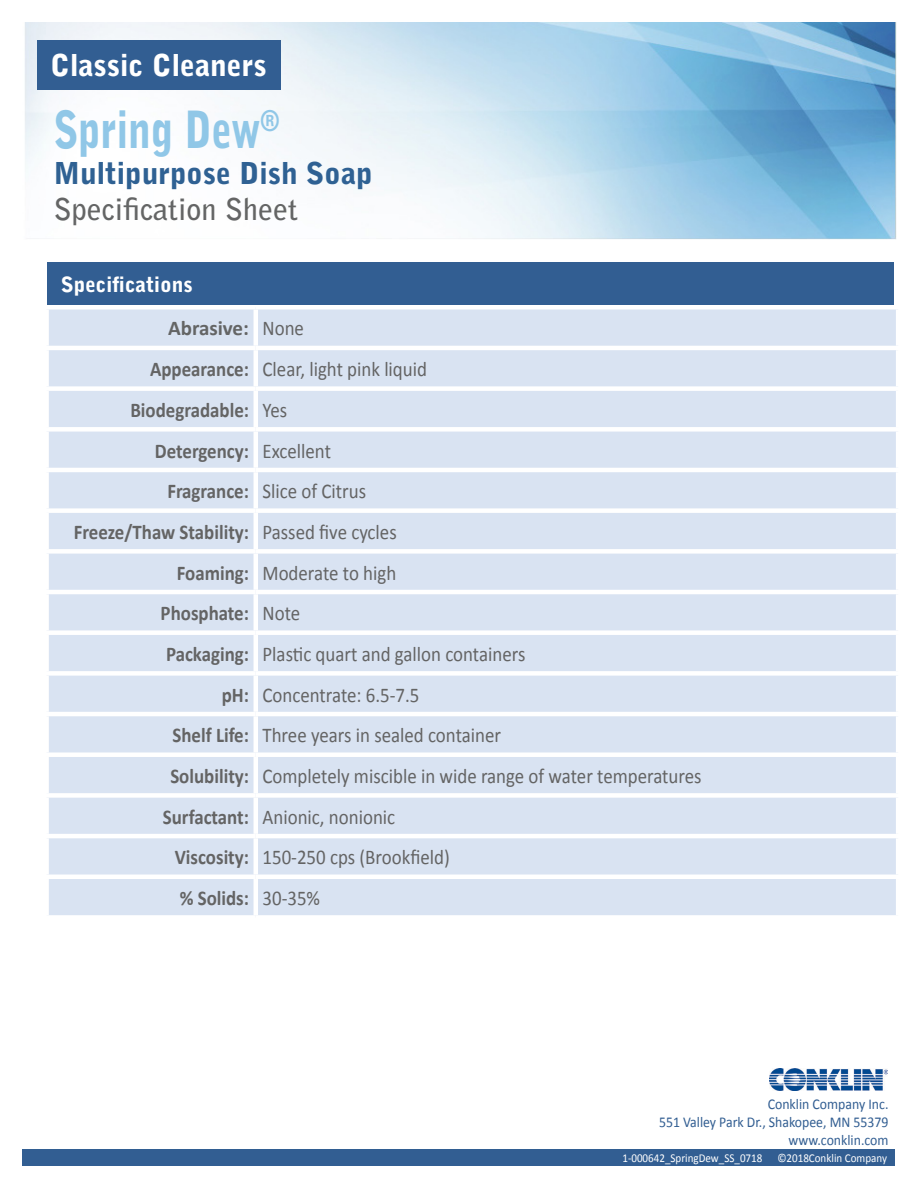
<style>
.page{position:relative;width:918px;height:1188px;background:#fff}
.page>*{position:absolute;margin:0;border:0;box-sizing:border-box;transform-origin:0 0}
.t1{font:900 51px "Bell Gothic Std";color:#90c7e7;scale:.8 1}
.t2{font:900 30px "Bell Gothic Std";color:#2f6193}
.t3{font:700 30px "Bell Gothic Std";color:#646565}
.t4{font:900 30px "Bell Gothic Std";color:#fff}
.t5{font:21px "Calibri";color:#646464;scale:.9 1}
.t6{font:700 21px "Calibri";color:#646464;scale:.9 1}
.t7{font:900 21px "Bell Gothic Std";color:#fff}
.t8{font:700 21px "Calibri";color:#646565}
.t9{font:15px "Calibri";color:#325e92;scale:.92 1}
.t10{font:12px "Calibri";color:#fff;scale:.92 1}
</style>
<div class="page">
<img style="left:25px;top:23px;width:871px;height:216px">
<div style="left:22px;top:1149px;width:873px;height:17px;background:#325e92"></div>
<div style="left:37px;top:40px;width:243px;height:50px;background:#325e92"></div>
<img style="left:769px;top:1069px;width:118px;height:22px">
<div style="left:47px;top:262px;width:847px;height:43px;background:#325e92"></div>
<div style="left:49px;top:310px;width:847px;height:76px;background:#d9e3f2"></div>
<div style="left:49px;top:391px;width:847px;height:77px;background:#d9e3f2"></div>
<div style="left:49px;top:472px;width:847px;height:443px;background:#d9e3f2"></div>
<div style="left:49px;top:554px;width:847px;height:36px;background:#d9e3f2"></div>
<hr style="left:254px;top:310px;width:4px;height:36px;background:#fff">
<hr style="left:44px;top:346px;width:212px;height:4px;background:#fff">
<hr style="left:256px;top:346px;width:644px;height:4px;background:#fff">
<hr style="left:254px;top:350px;width:4px;height:36px;background:#fff">
<hr style="left:254px;top:391px;width:4px;height:36px;background:#fff">
<div style="left:44px;top:427px;width:212px;height:5px;background:#fff"></div>
<div style="left:256px;top:427px;width:644px;height:5px;background:#fff"></div>
<hr style="left:254px;top:432px;width:4px;height:36px;background:#fff">
<hr style="left:254px;top:472px;width:4px;height:36px;background:#fff">
<div style="left:44px;top:508px;width:212px;height:5px;background:#fff"></div>
<div style="left:256px;top:508px;width:644px;height:5px;background:#fff"></div>
<hr style="left:254px;top:513px;width:4px;height:36px;background:#fff">
<div style="left:44px;top:549px;width:212px;height:5px;background:#fff"></div>
<div style="left:256px;top:549px;width:644px;height:5px;background:#fff"></div>
<hr style="left:254px;top:554px;width:4px;height:36px;background:#fff">
<hr style="left:44px;top:590px;width:212px;height:4px;background:#fff">
<hr style="left:256px;top:590px;width:644px;height:4px;background:#fff">
<hr style="left:254px;top:594px;width:4px;height:36px;background:#fff">
<div style="left:44px;top:630px;width:212px;height:5px;background:#fff"></div>
<div style="left:256px;top:630px;width:644px;height:5px;background:#fff"></div>
<hr style="left:254px;top:635px;width:4px;height:36px;background:#fff">
<div style="left:44px;top:671px;width:212px;height:5px;background:#fff"></div>
<div style="left:256px;top:671px;width:644px;height:5px;background:#fff"></div>
<hr style="left:254px;top:676px;width:4px;height:36px;background:#fff">
<hr style="left:44px;top:712px;width:212px;height:4px;background:#fff">
<hr style="left:256px;top:712px;width:644px;height:4px;background:#fff">
<hr style="left:254px;top:716px;width:4px;height:36px;background:#fff">
<div style="left:44px;top:752px;width:212px;height:5px;background:#fff"></div>
<div style="left:256px;top:752px;width:644px;height:5px;background:#fff"></div>
<hr style="left:254px;top:757px;width:4px;height:36px;background:#fff">
<div style="left:44px;top:793px;width:212px;height:5px;background:#fff"></div>
<div style="left:256px;top:793px;width:644px;height:5px;background:#fff"></div>
<hr style="left:254px;top:798px;width:4px;height:36px;background:#fff">
<hr style="left:44px;top:834px;width:212px;height:4px;background:#fff">
<hr style="left:256px;top:834px;width:644px;height:4px;background:#fff">
<hr style="left:254px;top:838px;width:4px;height:37px;background:#fff">
<hr style="left:44px;top:875px;width:212px;height:4px;background:#fff">
<hr style="left:256px;top:875px;width:644px;height:4px;background:#fff">
<hr style="left:254px;top:879px;width:4px;height:36px;background:#fff">
<p class="t4" style="left:50px;top:48px;width:218px">Classic Cleaners</p>
<p class="t1" style="left:53px;top:100px;width:284px">Spring Dew<sup>®</sup></p>
<p class="t2" style="left:53px;top:156px;width:321px">Multipurpose Dish Soap</p>
<p class="t3" style="left:53px;top:191px;width:246px">Specification Sheet</p>
<p class="t7" style="left:61px;top:272px;width:133px">Specifications</p>
<p class="t8" style="left:168px;top:315px;width:82px">Abrasive:</p>
<p class="t5" style="left:263px;top:315px;width:48px">None</p>
<p class="t6" style="left:150px;top:356px;width:112px">Appearance:</p>
<p class="t5" style="left:263px;top:356px;width:184px">Clear, light pink liquid</p>
<p class="t6" style="left:130px;top:396px;width:133px">Biodegradable:</p>
<p class="t5" style="left:263px;top:397px;width:29px">Yes</p>
<p class="t6" style="left:155px;top:437px;width:106px">Detergency:</p>
<p class="t5" style="left:263px;top:437px;width:78px">Excellent</p>
<p class="t6" style="left:167px;top:478px;width:92px">Fragrance:</p>
<p class="t5" style="left:263px;top:478px;width:117px">Slice of Citrus</p>
<p class="t6" style="left:74px;top:518px;width:196px">Freeze/Thaw Stability:</p>
<p class="t5" style="left:263px;top:519px;width:151px">Passed five cycles</p>
<p class="t6" style="left:177px;top:559px;width:82px">Foaming:</p>
<p class="t5" style="left:263px;top:559px;width:150px">Moderate to high</p>
<p class="t6" style="left:161px;top:600px;width:100px">Phosphate:</p>
<p class="t5" style="left:263px;top:600px;width:43px">Note</p>
<p class="t6" style="left:166px;top:641px;width:94px">Packaging:</p>
<p class="t5" style="left:263px;top:641px;width:294px">Plastic quart and gallon containers</p>
<p class="t6" style="left:222px;top:681px;width:32px">pH:</p>
<p class="t5" style="left:263px;top:681px;width:176px">Concentrate: 6.5-7.5</p>
<p class="t6" style="left:173px;top:722px;width:87px">Shelf Life:</p>
<p class="t5" style="left:263px;top:722px;width:267px">Three years in sealed container</p>
<p class="t6" style="left:170px;top:763px;width:89px">Solubility:</p>
<p class="t5" style="left:263px;top:763px;width:489px">Completely miscible in wide range of water temperatures</p>
<p class="t6" style="left:163px;top:803px;width:97px">Surfactant:</p>
<p class="t5" style="left:263px;top:803px;width:149px">Anionic, nonionic</p>
<p class="t6" style="left:175px;top:844px;width:84px">Viscosity:</p>
<p class="t5" style="left:263px;top:844px;width:210px">150-250 cps (Brookfield)</p>
<p class="t6" style="left:180px;top:885px;width:79px">% Solids:</p>
<p class="t5" style="left:263px;top:885px;width:66px">30-35%</p>
<p class="t9" style="left:768px;top:1094px;width:133px">Conklin Company Inc.</p>
<p class="t9" style="left:659px;top:1112px;width:251px">551 Valley Park Dr., Shakopee, MN 55379</p>
<p class="t9" style="left:789px;top:1130px;width:110px">www.conklin.com</p>
<p class="t10" style="left:622px;top:1150px;width:289px">1-000642_SpringDew_SS_0718 ©2018Conklin Company</p>
</div>
